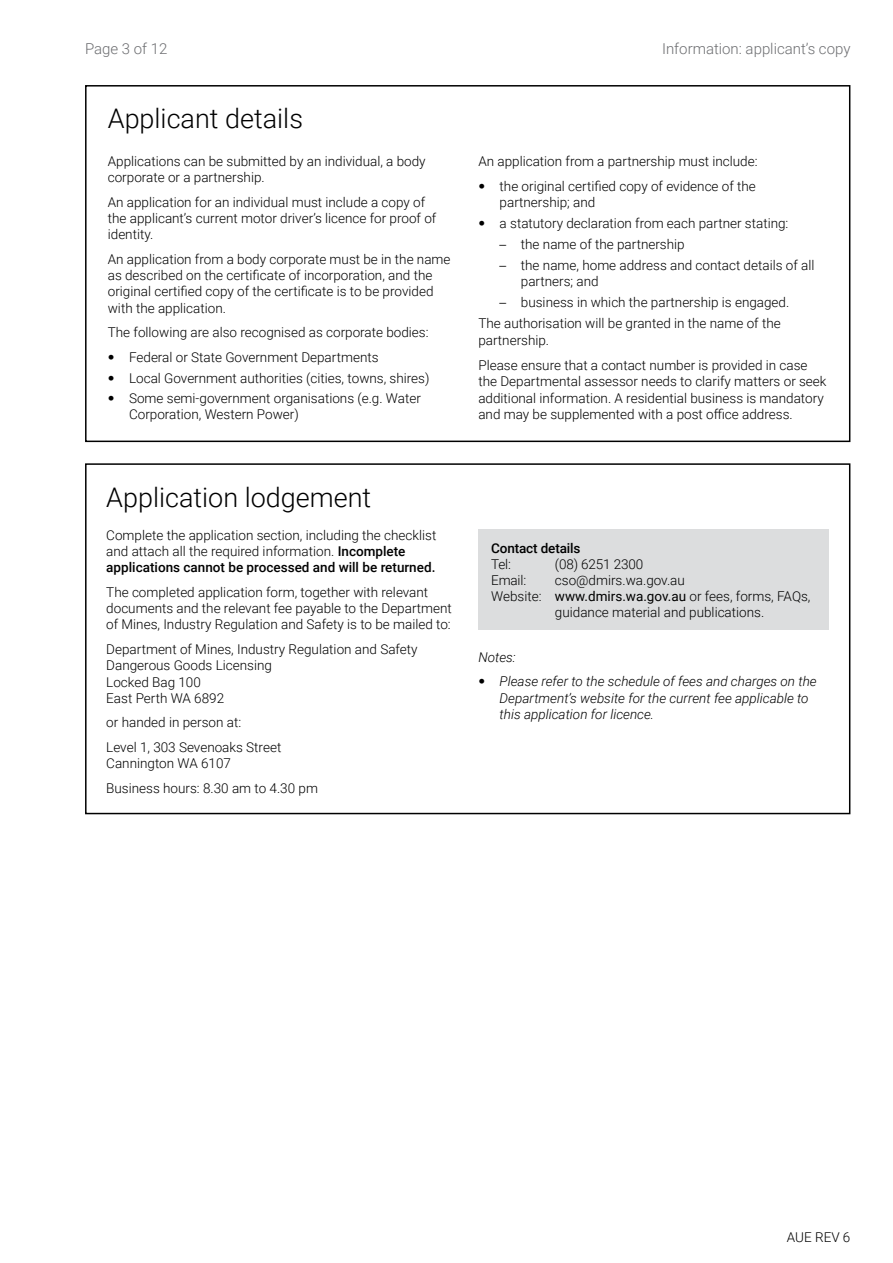
<style>
.page{position:relative;width:893px;height:1263px;background:#fff}
.page>*{position:absolute;margin:0;border:0;box-sizing:border-box;transform-origin:0 0}
.Heading_1{font:300 27px "Roboto";color:#000}
.t1{font:300 15px "Roboto";color:#6d6e71}
.Text{font:300 13.5px/16.2px "Roboto";color:#000}
.Text-2{font:italic 300 13.5px/16.2px "Roboto";color:#000}
.Text-3{font:500 13.5px "Roboto";letter-spacing:-.01em;color:#000}
.s1{font-family:"Helvetica Neue LT Std"}
.s2{font-weight:500}
.s3{font-weight:400}
.s4{font-family:"Helvetica Neue LT Std";font-style:normal}
</style>
<div class="page">
<div style="left:85px;top:85px;width:765px;height:357px;border:2px solid #000"></div>
<div style="left:85px;top:463px;width:765px;height:351px;border:2px solid #000"></div>
<div style="left:478px;top:530px;width:351px;height:100px;background:#dcddde"></div>
<p class="t1" style="left:85px;top:38px;width:84px">Page 3 of 12</p>
<h1 class="Heading_1" style="left:108px;top:100px;width:197px">Applicant details</h1>
<p class="Text" style="left:108px;top:152px;width:319px">Applications can be submitted by an individual, a body corporate or a partnership.</p>
<p class="Text" style="left:108px;top:193px;width:330px">An application for an individual must include a copy of the applicant’s current motor driver’s licence for proof of identity.</p>
<p class="Text" style="left:108px;top:250px;width:344px">An application from a body corporate must be in the name as described on the certificate of incorporation, and the original certified copy of the certificate is to be provided with the application.</p>
<p class="Text" style="left:108px;top:324px;width:322px">The following are also recognised as corporate bodies:</p>
<p class="Text" style="left:108px;top:349px;width:272px"><span class="s1">•</span> Federal or State Government Departments</p>
<p class="Text" style="left:108px;top:369px;width:323px"><span class="s1">•</span> Local Government authorities (cities, towns, shires)</p>
<p class="Text" style="left:129px;top:390px;width:293px;text-indent:-21px"><span class="s1">•</span> Some semi-government organisations (e.g. Water<br>Corporation, Western Power)</p>
<h1 class="Heading_1" style="left:106px;top:478px;width:266px">Application lodgement</h1>
<p class="Text" style="left:106px;top:526px;width:332px">Complete the application section, including the checklist and attach all the required information. <span class="s2">Incomplete applications cannot be processed and will be returned.</span></p>
<p class="Text" style="left:106px;top:584px;width:347px">The completed application form, together with relevant documents and the relevant fee payable to the Department of Mines, Industry Regulation and Safety is to be mailed to:</p>
<p class="Text" style="left:106px;top:641px;width:313px">Department of Mines, Industry Regulation and Safety<br>Dangerous Goods Licensing</p>
<p class="Text" style="left:106px;top:673px;width:96px">Locked Bag 100</p>
<p class="Text" style="left:106px;top:689px;width:119px">East Perth WA 6892</p>
<p class="Text" style="left:106px;top:714px;width:136px">or handed in person at:</p>
<p class="Text" style="left:106px;top:739px;width:177px">Level 1, 303 Sevenoaks Street<br>Cannington WA 6107</p>
<p class="Text" style="left:106px;top:780px;width:213px">Business hours: 8.30 am to 4.30 pm</p>
<p class="t1" style="left:662px;top:38px;width:190px">Information: applicant’s copy</p>
<p class="Text" style="left:478px;top:152px;width:281px">An application from a partnership must include:</p>
<p class="Text" style="left:500px;top:177px;width:258px;line-height:16.6px;text-indent:-21px"><span class="s1">•</span> the original certified copy of evidence of the partnership; and</p>
<p class="Text" style="left:478px;top:215px;width:312px"><span class="s1">•</span> a statutory declaration from each partner stating:</p>
<p class="Text" style="left:500px;top:235px;width:187px"><span class="s1">–</span> the name of the partnership</p>
<p class="Text" style="left:521px;top:256px;width:295px;line-height:16.6px;text-indent:-21px"><span class="s1">–</span> the name, home address and contact details of all partners; and</p>
<p class="Text" style="left:500px;top:294px;width:291px"><span class="s1">–</span> business in which the partnership is engaged.</p>
<p class="Text" style="left:478px;top:314px;width:304px;line-height:16.6px">The authorisation will be granted in the name of the partnership.</p>
<p class="Text" style="left:478px;top:356px;width:350px;line-height:16.6px">Please ensure that a contact number is provided in case the Departmental assessor needs to clarify matters or seek additional information. A residential business is mandatory and may be supplemented with a post office address.</p>
<p class="Text-3" style="left:491px;top:538px;width:91px">Contact details</p>
<p class="Text" style="left:491px;top:555px;width:21px">Tel:</p>
<p class="Text" style="left:555px;top:555px;width:90px">(08) 6251 2300</p>
<p class="Text" style="left:491px;top:572px;width:37px">Email:</p>
<p class="Text" style="left:555px;top:572px;width:132px">cso@dmirs.wa.gov.au</p>
<p class="Text" style="left:555px;top:588px;width:257px;text-indent:-64px">Website: <span class="s3">www.dmirs.wa.gov.au</span> or fees, forms, FAQs, guidance material and publications.</p>
<p class="Text-2" style="left:478px;top:648px;width:39px">Notes:</p>
<p class="Text-2" style="left:500px;top:673px;width:319px;text-indent:-21px"><span class="s4">•</span> Please refer to the schedule of fees and charges on the<br>Department’s website for the current fee applicable to this application for licence.</p>
<p class="Text" style="left:787px;top:1228px;width:65px">AUE REV 6</p>
</div>
